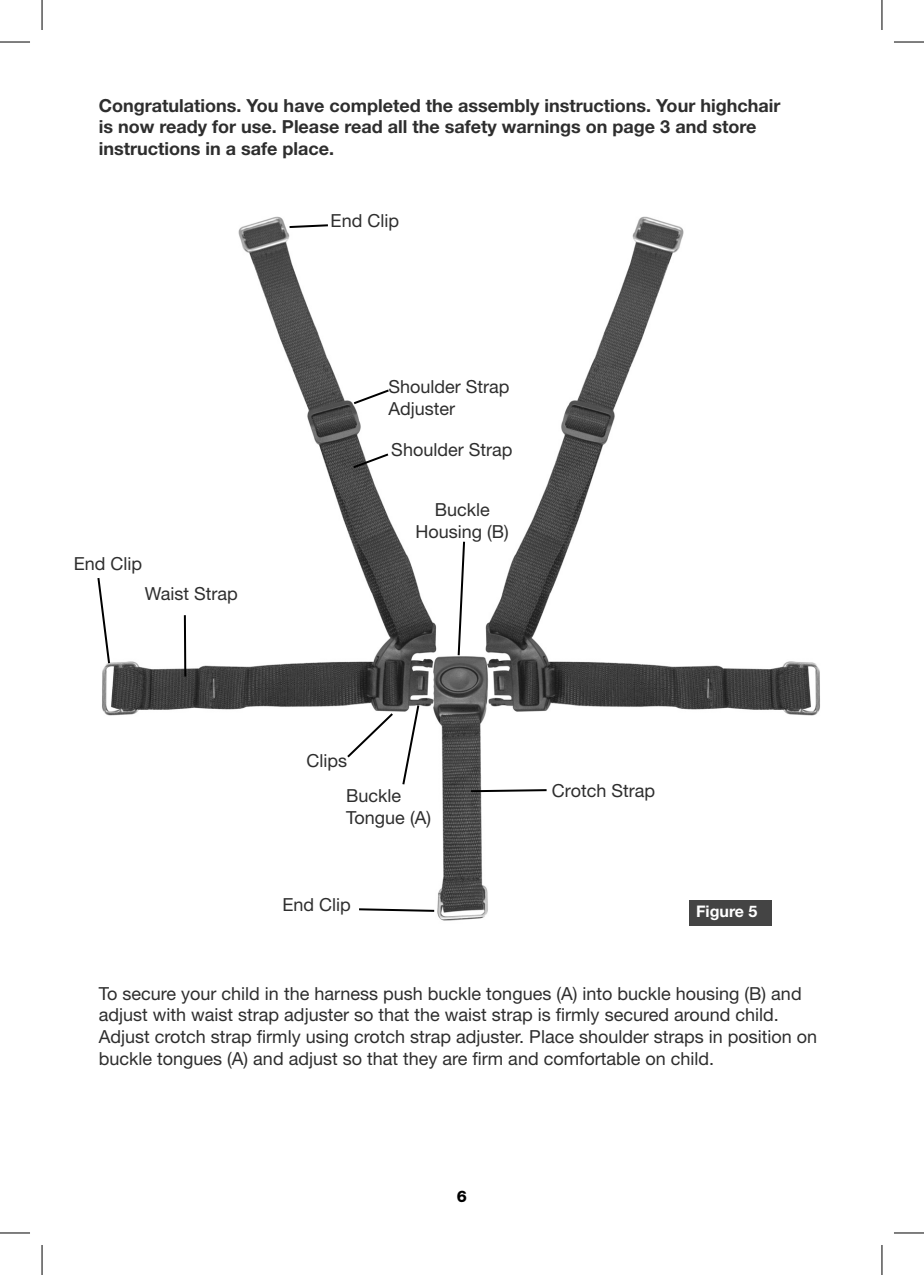
<style>
.page{position:relative;width:924px;height:1275px;background:#fff}
.page>*{position:absolute;margin:0;border:0;box-sizing:border-box;transform-origin:0 0}
.t1{font:18px/21.6px "Helvetica Neue LT Std";color:#2e2e2e}
.t2{font:700 18px/21.6px "Helvetica Neue LT Std";color:#2e2e2e}
.t3{font:700 16px "Helvetica Neue LT Std";color:#fff}
.t4{font:800 16px "Helvetica Neue LT Std";color:#000}
</style>
<div class="page">
<img style="left:102px;top:216px;width:718px;height:710px">
<svg style="left:287px;top:223px;width:43px;height:6px"></svg>
<svg style="left:351px;top:388px;width:40px;height:18px"></svg>
<svg style="left:351px;top:452px;width:39px;height:18px"></svg>
<hr style="left:184px;top:615px;width:2px;height:61px;background:#000">
<svg style="left:97px;top:576px;width:14px;height:89px"></svg>
<svg style="left:468px;top:788px;width:80px;height:5px"></svg>
<svg style="left:357px;top:907px;width:79px;height:6px"></svg>
<svg style="left:345px;top:711px;width:50px;height:48px"></svg>
<svg style="left:401px;top:703px;width:19px;height:83px"></svg>
<svg style="left:456px;top:539px;width:10px;height:118px"></svg>
<div style="left:688px;top:900px;width:82px;height:26px;background:#444"></div>
<hr style="left:0;top:42px;width:30px;height:1px;background:#000">
<hr style="left:893px;top:42px;width:30px;height:1px;background:#000">
<hr style="left:0;top:1232px;width:30px;height:1px;background:#000">
<hr style="left:893px;top:1232px;width:30px;height:1px;background:#000">
<hr style="left:42px;top:0;width:1px;height:30px;background:#000">
<hr style="left:42px;top:1245px;width:1px;height:30px;background:#000">
<hr style="left:881px;top:0;width:1px;height:30px;background:#000">
<hr style="left:881px;top:1245px;width:1px;height:30px;background:#000">
<p class="t2" style="left:99px;top:96px;width:682px">Congratulations. You have completed the assembly instructions. Your highchair is now ready for use. Please read all the safety warnings on page 3 and store instructions in a safe place.</p>
<p class="t1" style="left:330px;top:212px;width:70px">End Clip</p>
<p class="t1" style="left:388px;top:378px;width:123px">Shoulder Strap<br>Adjuster</p>
<p class="t1" style="left:391px;top:440px;width:123px">Shoulder Strap</p>
<p class="t1" style="left:74px;top:555px;width:70px">End Clip</p>
<p class="t1" style="left:145px;top:585px;width:95px">Waist Strap</p>
<p class="t1" style="left:415px;top:501px;width:95px;text-align:center">Buckle<br>Housing (B)</p>
<p class="t1" style="left:346px;top:745px;width:57px;line-height:34.8px;text-indent:-40px">Clips<br>Buckle</p>
<p class="t1" style="left:346px;top:808px;width:86px">Tongue (A)</p>
<p class="t1" style="left:282px;top:895px;width:70px">End Clip</p>
<p class="t1" style="left:551px;top:782px;width:105px">Crotch Strap</p>
<p class="t3" style="left:695px;top:905px;width:63px">Figure 5</p>
<p class="t1" style="left:99px;top:984px;width:719px">To secure your child in the harness push buckle tongues (A) into buckle housing (B) and adjust with waist strap adjuster so that the waist strap is firmly secured around child.<br>Adjust crotch strap firmly using crotch strap adjuster. Place shoulder straps in position on buckle tongues (A) and adjust so that they are firm and comfortable on child.</p>
<p class="t4" style="left:456px;top:1190px;width:12px">6</p>
</div>
